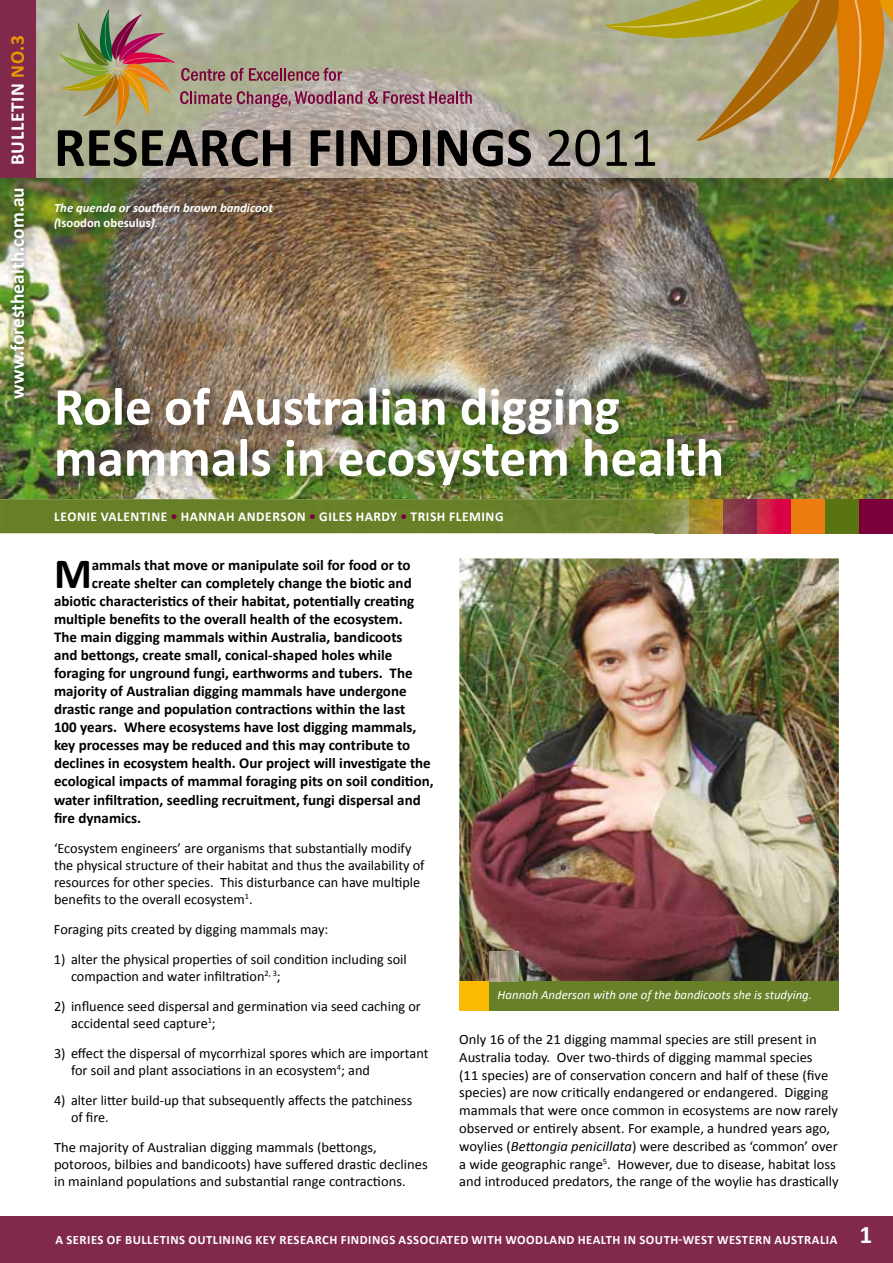
<style>
.page{position:relative;width:893px;height:1263px;background:#fff}
.page>*{position:absolute;margin:0;border:0;box-sizing:border-box;transform-origin:0 0}
.t1{font:700 56.25px "Calibri";color:#000}
.t2{font:700 54px/51px "Calibri";color:#fff}
.t3{font:700 43.35px "Calibri";color:#000}
.t4{font:700 19.5px "Calibri";color:#fff}
.t5{font:700 19.5px "Calibri";letter-spacing:.04em;color:#fff}
.t6{font:700 15px "Calibri";color:#000}
.t7{font:14.25px/17.1px "Calibri";color:#000}
.t8{font:700 13.5px "Calibri";letter-spacing:.04em;color:#fff}
.t9{font:700 12.75px "Calibri";letter-spacing:.04em;color:#fff}
.t10{font:italic 700 12.75px/15.3px "Calibri";color:#fff}
.t11{font:italic 12.75px "Calibri";color:#fff}
.s1{color:#e89800}
.s2{font-weight:400}
.s3{font-style:normal}
.s4{color:#7b003b}
.s5{font-style:italic}
.s6{font-size:25.5px}
</style>
<div class="page">
<div style="left:0;top:1216px;width:893px;height:47px;background:#81294a"></div>
<img style="left:459px;top:558px;width:380px;height:423px">
<img style="left:0;top:0;width:893px;height:499px">
<img style="left:55px;top:386px;width:681px;height:112px">
<img style="left:49px;top:198px;width:234px;height:41px">
<svg style="left:368px;top:91px;width:104px;height:13px"></svg>
<svg style="left:59px;top:9px;width:303px;height:117px;background:#aa9e86"></svg>
<svg style="left:602px;top:0;width:291px;height:183px;background:#b39f67"></svg>
<img style="left:0;top:499px;width:655px;height:34px">
<div style="left:459px;top:981px;width:380px;height:30px;background:#688129"></div>
<div style="left:459px;top:981px;width:30px;height:30px;background:#fabb00"></div>
<img style="left:859px;top:533px;width:34px;height:1px">
<img style="left:655px;top:499px;width:238px;height:34px">
<img style="left:825px;top:533px;width:34px;height:1px">
<img style="left:791px;top:533px;width:34px;height:1px">
<img style="left:757px;top:533px;width:34px;height:1px">
<img style="left:723px;top:533px;width:34px;height:1px">
<img style="left:689px;top:533px;width:34px;height:1px">
<img style="left:655px;top:533px;width:34px;height:1px">
<img style="left:489px;top:951px;width:30px;height:30px">
<div style="left:0;top:0;width:36px;height:178px;background:#81294a"></div>
<img style="left:4px;top:182px;width:28px;height:226px">
<h3 class="t5" style="left:5px;top:165px;width:131px;rotate:-90deg">BULLETIN <span class="s1">NO.3</span></h3>
<h3 class="t4" style="left:5px;top:399px;width:213px;rotate:-90deg">www.foresthealth.com.au</h3>
<h1 class="t1" style="left:54px;top:112px;width:606px">RESEARCH FINDINGS <span class="s2">2011</span></h1>
<p class="t10" style="left:54px;top:199px;width:221px">The quenda or southern brown bandicoot (<span class="s3">Isoodon obesulus</span>)<span class="s2">.</span></p>
<h2 class="t2" style="left:54px;top:379px;width:672px">Role of Australian digging mammals in ecosystem health</h2>
<p class="t8" style="left:54px;top:508px;width:451px">LEONIE VALENTINE <span class="s4">•</span> HANNAH ANDERSON <span class="s4">•</span> GILES HARDY <span class="s4">•</span> TRISH FLEMING</p>
<h3 class="t3" style="left:54px;top:546px;width:39px">M</h3>
<p class="t6" style="left:92px;top:555px;width:320px">ammals that move or manipulate soil for food or to</p>
<p class="t6" style="left:92px;top:573px;width:321px">create shelter can completely change the biotic and</p>
<p class="t6" style="left:54px;top:592px;width:362px">abiotic characteristics of their habitat, potentially creating</p>
<p class="t6" style="left:54px;top:610px;width:350px">multiple benefits to the overall health of the ecosystem.</p>
<p class="t6" style="left:54px;top:628px;width:350px">The main digging mammals within Australia, bandicoots</p>
<p class="t6" style="left:54px;top:646px;width:340px">and bettongs, create small, conical-shaped holes while</p>
<p class="t6" style="left:54px;top:664px;width:360px">foraging for unground fungi, earthworms and tubers. The</p>
<p class="t6" style="left:54px;top:682px;width:354px">majority of Australian digging mammals have undergone</p>
<p class="t6" style="left:54px;top:700px;width:353px">drastic range and population contractions within the last</p>
<p class="t6" style="left:54px;top:718px;width:364px">100 years. Where ecosystems have lost digging mammals,</p>
<p class="t6" style="left:54px;top:736px;width:358px">key processes may be reduced and this may contribute to</p>
<p class="t6" style="left:54px;top:754px;width:378px">declines in ecosystem health. Our project will investigate the</p>
<p class="t6" style="left:54px;top:772px;width:381px">ecological impacts of mammal foraging pits on soil condition,</p>
<p class="t6" style="left:54px;top:790px;width:368px">water infiltration, seedling recruitment, fungi dispersal and</p>
<p class="t6" style="left:54px;top:808px;width:89px">fire dynamics.</p>
<p class="t7" style="left:54px;top:838px;width:372px">‘Ecosystem engineers’ are organisms that substantially modify the physical structure of their habitat and thus the availability of resources for other species. This disturbance can have multiple benefits to the overall ecosystem<sup>1</sup>.</p>
<p class="t7" style="left:54px;top:920px;width:276px">Foraging pits created by digging mammals may:</p>
<p class="t7" style="left:71px;top:950px;width:337px;text-indent:-17px">1) alter the physical properties of soil condition including soil compaction and water infiltration<sup>2,</sup> <sup>3</sup>;</p>
<p class="t7" style="left:71px;top:997px;width:351px;text-indent:-17px">2) influence seed dispersal and germination via seed caching or accidental seed capture<sup>1</sup>;</p>
<p class="t7" style="left:71px;top:1044px;width:359px;text-indent:-17px">3) effect the dispersal of mycorrhizal spores which are important for soil and plant associations in an ecosystem<sup>4</sup>; and</p>
<p class="t7" style="left:71px;top:1091px;width:343px;text-indent:-17px">4) alter litter build-up that subsequently affects the patchiness of fire.</p>
<p class="t7" style="left:54px;top:1138px;width:375px">The majority of Australian digging mammals (bettongs, potoroos, bilbies and bandicoots) have suffered drastic declines in mainland populations and substantial range contractions.</p>
<p class="t11" style="left:498px;top:987px;width:316px">Hannah Anderson with one of the bandicoots she is studying.</p>
<p class="t7" style="left:459px;top:1029px;width:381px;line-height:17.9px">Only 16 of the 21 digging mammal species are still present in Australia today. Over two-thirds of digging mammal species<br>(11 species) are of conservation concern and half of these (five species) are now critically endangered or endangered. Digging mammals that were once common in ecosystems are now rarely observed or entirely absent. For example, a hundred years ago, woylies (<span class="s5">Bettongia penicillata</span>) were described as ‘common’ over a wide geographic range<sup>5</sup>. However, due to disease, habitat loss and introduced predators, the range of the woylie has drastically</p>
<p class="t9" style="left:56px;top:1231px;width:818px">A SERIES OF BULLETINS OUTLINING KEY RESEARCH FINDINGS ASSOCIATED WITH WOODLAND HEALTH IN SOUTH-WEST WESTERN AUSTRALIA <span class="s6">1</span></p>
</div>
